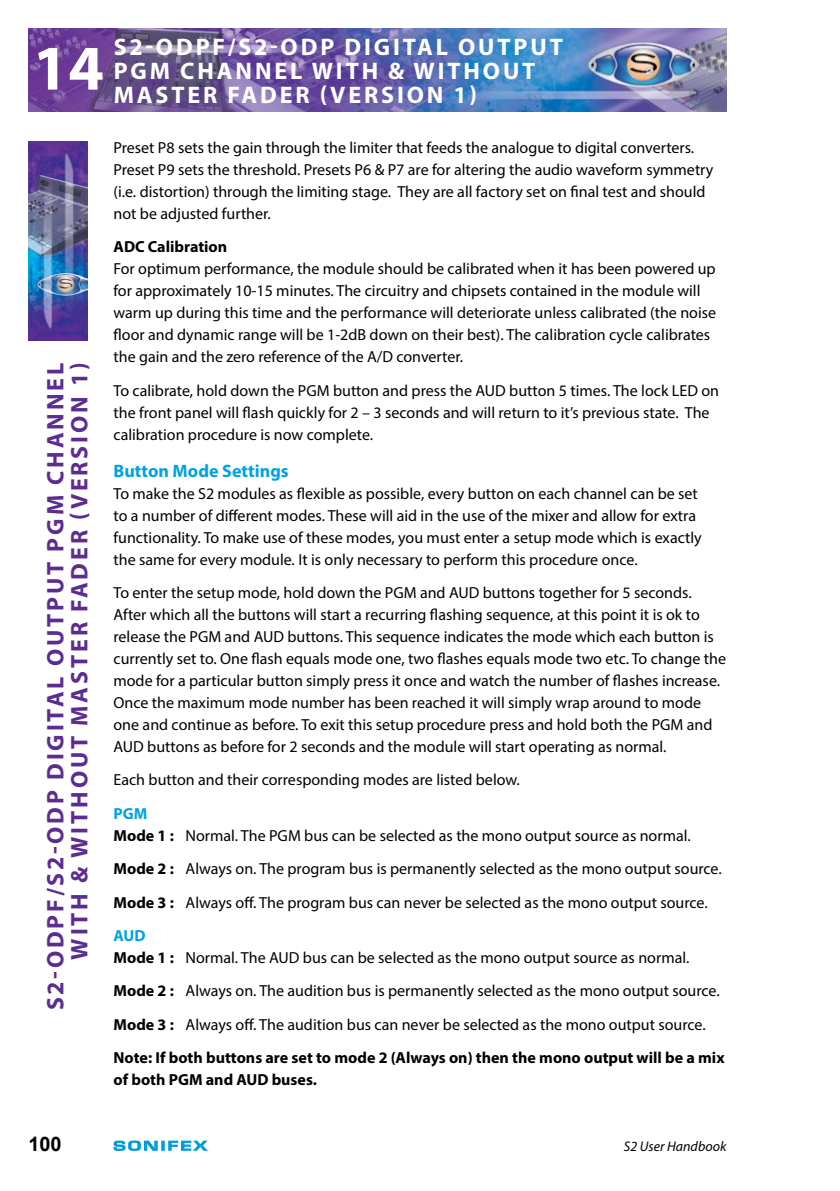
<style>
.page{position:relative;width:840px;height:1191px;background:#fff}
.page>*{position:absolute;margin:0;border:0;box-sizing:border-box;transform-origin:0 0}
.t1{font:700 64px "Myriad Pro";color:#fff}
.t2{font:700 24px/24px "Myriad Pro";letter-spacing:.12em;color:#5c2d91;text-align:right}
.t3{font:700 24px/24px "Myriad Pro";letter-spacing:.12em;color:#fff}
.t4{font:700 20px "Arial";color:#000}
.t5{font:700 18px "Myriad Pro";color:#00a1e4}
.t6{font:16px/22px "Myriad Pro";color:#000}
.t7{font:700 16px "Myriad Pro";color:#000}
.t8{font:italic 14px "Myriad Pro";color:#000}
.s1{font-weight:700;color:#00a1e4}
.s2{font-weight:700}
</style>
<div class="page">
<img style="left:28px;top:28px;width:698px;height:83px">
<svg style="left:161px;top:1140px;width:4px;height:10px"></svg>
<svg style="left:113px;top:1140px;width:45px;height:11px"></svg>
<svg style="left:168px;top:1140px;width:40px;height:10px"></svg>
<img style="left:28px;top:142px;width:59px;height:199px">
<h1 class="t1" style="left:33px;top:26px;width:73px">14</h1>
<h2 class="t3" style="left:114px;top:34px;width:450px">S2-ODPF/S2-ODP DIGITAL OUTPUT<br>PGM CHANNEL WITH &amp; WITHOUT<br>MASTER FADER (VERSION 1)</h2>
<h2 class="t2" style="left:43px;top:1010px;width:649px;rotate:-90deg">S2-ODPF/S2-ODP DIGITAL OUTPUT PGM CHANNEL<br>WITH &amp; WITHOUT MASTER FADER (VERSION 1)</h2>
<p class="t6" style="left:113px;top:136px;width:601px">Preset P8 sets the gain through the limiter that feeds the analogue to digital converters.<br>Preset P9 sets the threshold. Presets P6 &amp; P7 are for altering the audio waveform symmetry (i.e. distortion) through the limiting stage. They are all factory set on final test and should not be adjusted further.</p>
<p class="t7" style="left:113px;top:236px;width:115px">ADC Calibration</p>
<p class="t6" style="left:113px;top:258px;width:604px">For optimum performance, the module should be calibrated when it has been powered up for approximately 10-15 minutes. The circuitry and chipsets contained in the module will warm up during this time and the performance will deteriorate unless calibrated (the noise floor and dynamic range will be 1-2dB down on their best). The calibration cycle calibrates the gain and the zero reference of the A/D converter.</p>
<p class="t6" style="left:113px;top:379px;width:606px">To calibrate, hold down the PGM button and press the AUD button 5 times. The lock LED on the front panel will flash quickly for 2 – 3 seconds and will return to it’s previous state. The calibration procedure is now complete.</p>
<p class="t5" style="left:113px;top:459px;width:177px">Button Mode Settings</p>
<p class="t6" style="left:113px;top:482px;width:589px">To make the S2 modules as flexible as possible, every button on each channel can be set to a number of different modes. These will aid in the use of the mixer and allow for extra functionality. To make use of these modes, you must enter a setup mode which is exactly the same for every module. It is only necessary to perform this procedure once.</p>
<p class="t6" style="left:113px;top:581px;width:613px">To enter the setup mode, hold down the PGM and AUD buttons together for 5 seconds.<br>After which all the buttons will start a recurring flashing sequence, at this point it is ok to release the PGM and AUD buttons. This sequence indicates the mode which each button is currently set to. One flash equals mode one, two flashes equals mode two etc. To change the mode for a particular button simply press it once and watch the number of flashes increase.<br>Once the maximum mode number has been reached it will simply wrap around to mode one and continue as before. To exit this setup procedure press and hold both the PGM and AUD buttons as before for 2 seconds and the module will start operating as normal.</p>
<p class="t6" style="left:113px;top:769px;width:407px">Each button and their corresponding modes are listed below.</p>
<p class="t6" style="left:113px;top:802px;width:578px"><span class="s1">PGM<br></span><span class="s2">Mode 1 :</span> Normal. The PGM bus can be selected as the mono output source as normal.</p>
<p class="t6" style="left:113px;top:852px;width:609px;line-height:33.4px"><span class="s2">Mode 2 :</span> Always on. The program bus is permanently selected as the mono output source.<br><span class="s2">Mode 3 :</span> Always off. The program bus can never be selected as the mono output source.<br><span class="s1">AUD</span></p>
<p class="t6" style="left:113px;top:940px;width:612px;line-height:33.4px"><span class="s2">Mode 1 :</span> Normal. The AUD bus can be selected as the mono output source as normal.<br><span class="s2">Mode 2 :</span> Always on. The audition bus is permanently selected as the mono output source.<br><span class="s2">Mode 3 :</span> Always off. The audition bus can never be selected as the mono output source.<br><span class="s2">Note: If both buttons are set to mode 2 (Always on) then the mono output will be a mix</span></p>
<p class="t7" style="left:113px;top:1069px;width:205px">of both PGM and AUD buses.</p>
<p class="t4" style="left:28px;top:1130px;width:35px">100</p>
<p class="t8" style="left:623px;top:1137px;width:104px">S2 User Handbook</p>
</div>
